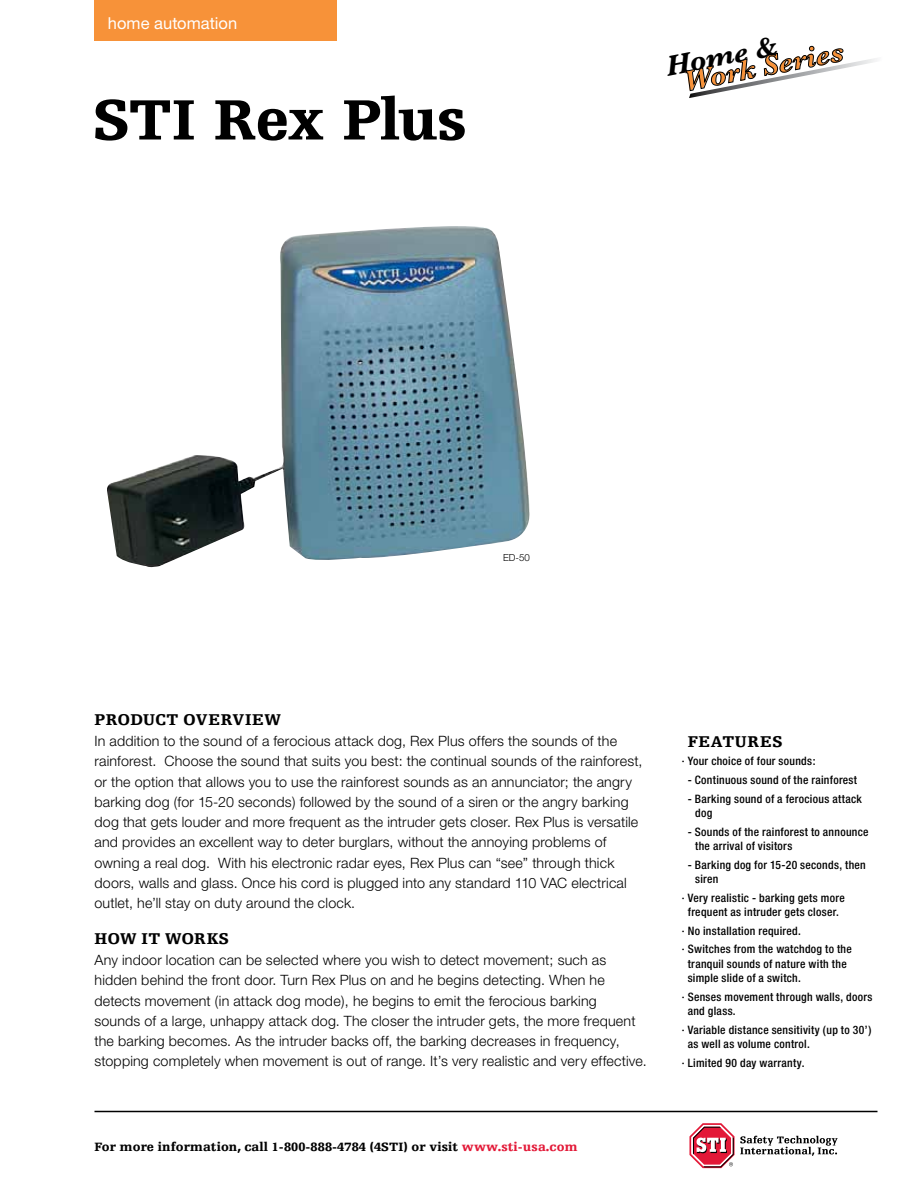
<style>
.page{position:relative;width:918px;height:1188px;background:#fff}
.page>*{position:absolute;margin:0;border:0;box-sizing:border-box;transform-origin:0 0}
.t1{font:900 60px "Egyptienne F";color:#000}
.t2{font:italic 700 29.4px "Baskerville";color:#f79239}
.t3{font:italic 700 29.4px "Baskerville";color:#000}
.t4{font:900 16.5px "Egyptienne F";letter-spacing:.02em;color:#000}
.t5{font:16.5px "Helvetica Neue";color:#fff}
.t6{font:900 16.5px "Egyptienne F";color:#000}
.t7{font:300 14.25px/20.2px "Helvetica Neue";letter-spacing:.015em;color:#000}
.t8{font:900 12.75px "Egyptienne F";letter-spacing:.01em;color:#000}
.t9{font:500 condensed 11.7px/14.2px "Helvetica Neue";letter-spacing:.025em;color:#000}
.t10{font:300 9.75px "Helvetica Neue";color:#000}
.s1{color:#e31837}
</style>
<div class="page">
<div style="left:94px;top:0;width:244px;height:40px;background:#f79239"></div>
<hr style="left:94px;top:1111px;width:784px;height:1px;background:#000">
<svg style="left:689px;top:1123px;width:149px;height:45px"></svg>
<img style="left:107px;top:226px;width:423px;height:342px">
<svg style="left:686px;top:46px;width:191px;height:52px"></svg>
<p class="t5" style="left:108px;top:13px;width:131px">home automation</p>
<h1 class="t1" style="left:93px;top:86px;width:375px">STI Rex Plus</h1>
<h2 class="t3" style="left:663px;top:49px;width:115px;rotate:-11deg">Home &amp;</h2>
<h2 class="t2" style="left:681px;top:65px;width:164px;rotate:-11deg">Work Series</h2>
<p class="t10" style="left:503px;top:552px;width:28px">ED-50</p>
<p class="t4" style="left:94px;top:711px;width:188px">Product Overview</p>
<p class="t7" style="left:94px;top:731px;width:549px">In addition to the sound of a ferocious attack dog, Rex Plus offers the sounds of the rainforest. Choose the sound that suits you best: the continual sounds of the rainforest, or the option that allows you to use the rainforest sounds as an annunciator; the angry barking dog (for 15-20 seconds) followed by the sound of a siren or the angry barking dog that gets louder and more frequent as the intruder gets closer. Rex Plus is versatile and provides an excellent way to deter burglars, without the annoying problems of owning a real dog. With his electronic radar eyes, Rex Plus can “see” through thick doors, walls and glass. Once his cord is plugged into any standard 110 VAC electrical outlet, he’ll stay on duty around the clock.</p>
<p class="t6" style="left:94px;top:930px;width:134px">how it works</p>
<p class="t7" style="left:94px;top:950px;width:554px">Any indoor location can be selected where you wish to detect movement; such as hidden behind the front door. Turn Rex Plus on and he begins detecting. When he detects movement (in attack dog mode), he begins to emit the ferocious barking<br>sounds of a large, unhappy attack dog. The closer the intruder gets, the more frequent the barking becomes. As the intruder backs off, the barking decreases in frequency, stopping completely when movement is out of range. It’s very realistic and very effective.</p>
<p class="t8" style="left:94px;top:1139px;width:484px">For more information, call 1-800-888-4784 (4STI) or visit <span class="s1">www.sti-usa.com</span></p>
<p class="t4" style="left:682px;top:732px;width:100px">features</p>
<p class="t9" style="left:682px;top:754px;width:135px">· Your choice of four sounds:</p>
<p class="t9" style="left:688px;top:772px;width:171px">- Continuous sound of the rainforest</p>
<p class="t9" style="left:695px;top:791px;width:168px;text-indent:-7px">- Barking sound of a ferocious attack dog</p>
<p class="t9" style="left:695px;top:824px;width:175px;text-indent:-7px">- Sounds of the rainforest to announce the arrival of visitors</p>
<p class="t9" style="left:695px;top:857px;width:172px;text-indent:-7px">- Barking dog for 15-20 seconds, then siren</p>
<p class="t9" style="left:682px;top:890px;width:165px;text-align:center">· Very realistic - barking gets more frequent as intruder gets closer.</p>
<p class="t9" style="left:682px;top:921px;width:172px;line-height:18.8px">· No installation required.<br>· Switches from the watchdog to the</p>
<p class="t9" style="left:688px;top:956px;width:160px">tranquil sounds of nature with the simple slide of a switch.</p>
<p class="t9" style="left:688px;top:989px;width:186px;text-indent:-6px">· Senses movement through walls, doors and glass.</p>
<p class="t9" style="left:688px;top:1022px;width:185px;text-indent:-6px">· Variable distance sensitivity (up to 30’) as well as volume control.</p>
<p class="t9" style="left:682px;top:1055px;width:124px">· Limited 90 day warranty.</p>
</div>
